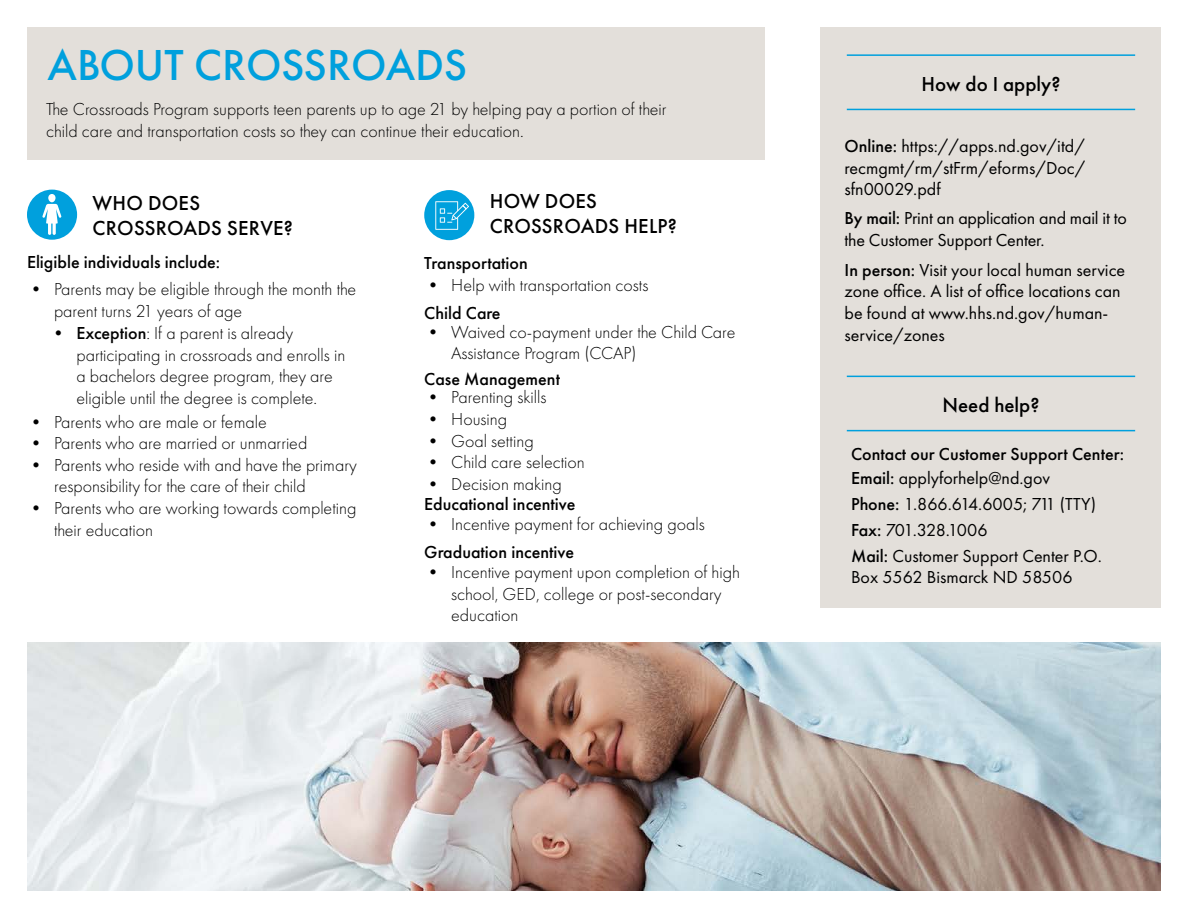
<style>
.page{position:relative;width:1188px;height:918px;background:#fff}
.page>*{position:absolute;margin:0;border:0;box-sizing:border-box;transform-origin:0 0}
.t1{font:500 45px "Futura PT";color:#00a0dd}
.t2{font:500 21px/25.2px "Futura PT";letter-spacing:.01em;color:#000}
.t3{font:300 18px/21.6px "Futura PT";color:#000}
.t4{font:18px/21.6px "Futura PT";color:#000}
.t5{font:500 18px "Futura PT";color:#000}
.t6{font:18px "Futura PT";letter-spacing:-.05em;color:#000}
.s1{font-weight:500}
</style>
<div class="page">
<div style="left:27px;top:27px;width:738px;height:133px;background:#e3dfda"></div>
<div style="left:27px;top:190px;width:50px;height:50px;background:#00a0dd;border-radius:50%"></div>
<div style="left:48px;top:194px;width:8px;height:8px;background:#fff;border-radius:50%"></div>
<svg style="left:42px;top:204px;width:20px;height:31px"></svg>
<div style="left:424px;top:190px;width:50px;height:50px;background:#00a0dd;border-radius:50%"></div>
<svg style="left:435px;top:201px;width:34px;height:29px"></svg>
<div style="left:821px;top:27px;width:340px;height:581px;background:#e3dfda"></div>
<hr style="left:847px;top:54px;width:288px;height:2px;background:#00a0dd">
<hr style="left:847px;top:376px;width:288px;height:1px;background:#00a0dd">
<hr style="left:847px;top:109px;width:288px;height:1px;background:#00a0dd">
<hr style="left:847px;top:430px;width:288px;height:1px;background:#00a0dd">
<img style="left:27px;top:643px;width:1134px;height:248px">
<p class="t1" style="left:48px;top:38px;width:421px">ABOUT CROSSROADS</p>
<p class="t3" style="left:46px;top:99px;width:622px">The Crossroads Program supports teen parents up to age 21 by helping pay a portion of their child care and transportation costs so they can continue their education.</p>
<p class="t2" style="left:93px;top:191px;width:202px">WHO DOES<br>CROSSROADS SERVE?</p>
<p class="t5" style="left:27px;top:251px;width:195px">Eligible individuals include:</p>
<p class="t3" style="left:54px;top:279px;width:304px;text-indent:-27px">• Parents may be eligible through the month the parent turns 21 years of age</p>
<p class="t3" style="left:76px;top:323px;width:270px;text-indent:-27px"><span class="s1">• Exception</span>: If a parent is already participating in crossroads and enrolls in a bachelors degree program, they are eligible until the degree is complete.</p>
<p class="t3" style="left:27px;top:411px;width:241px">• Parents who are male or female</p>
<p class="t3" style="left:27px;top:432px;width:282px">• Parents who are married or unmarried</p>
<p class="t3" style="left:54px;top:454px;width:304px;text-indent:-27px">• Parents who reside with and have the primary responsibility for the care of their child</p>
<p class="t3" style="left:54px;top:497px;width:304px;text-indent:-27px">• Parents who are working towards completing their education</p>
<p class="t2" style="left:490px;top:188px;width:109px">HOW DOES</p>
<p class="t2" style="left:490px;top:213px;width:188px">CROSSROADS HELP?</p>
<p class="t5" style="left:424px;top:252px;width:105px">Transportation</p>
<p class="t5" style="left:424px;top:302px;width:78px">Child Care</p>
<p class="t3" style="left:424px;top:274px;width:226px">• Help with transportation costs</p>
<p class="t3" style="left:451px;top:321px;width:286px;text-indent:-27px">• Waived co-payment under the Child Care<br>Assistance Program (CCAP)</p>
<p class="t3" style="left:424px;top:387px;width:124px">• Parenting skills</p>
<p class="t3" style="left:424px;top:408px;width:84px">• Housing</p>
<p class="t3" style="left:424px;top:430px;width:111px">• Goal setting</p>
<p class="t3" style="left:424px;top:452px;width:162px">• Child care selection</p>
<p class="t3" style="left:424px;top:473px;width:139px">• Decision making</p>
<p class="t3" style="left:424px;top:514px;width:282px">• Incentive payment for achieving goals</p>
<p class="t3" style="left:451px;top:561px;width:290px;text-indent:-27px">• Incentive payment upon completion of high school, GED, college or post-secondary education</p>
<p class="t5" style="left:424px;top:368px;width:137px">Case Management</p>
<p class="t5" style="left:424px;top:493px;width:153px">Educational incentive</p>
<p class="t5" style="left:424px;top:541px;width:151px">Graduation incentive</p>
<p class="t2" style="left:922px;top:71px;width:140px">How do I apply?</p>
<p class="t4" style="left:845px;top:135px;width:242px;text-align:justify"><span class="s1">Online:</span> https://apps.nd.gov/itd/ recmgmt/rm/stFrm/eforms/Doc/ sfn00029.pdf</p>
<p class="t4" style="left:845px;top:207px;width:284px"><span class="s1">By mail:</span> Print an application and mail it to the Customer Support Center.</p>
<p class="t4" style="left:845px;top:259px;width:282px"><span class="s1">In person:</span> Visit your local human service zone office. A list of office locations can be found at www.hhs.nd.gov/human&shy;service/zones</p>
<p class="t2" style="left:943px;top:392px;width:98px">Need help?</p>
<p class="t5" style="left:851px;top:443px;width:274px">Contact our Customer Support Center:</p>
<p class="t4" style="left:851px;top:467px;width:201px"><span class="s1">Email:</span> applyforhelp@nd.gov</p>
<p class="t4" style="left:851px;top:493px;width:247px"><span class="s1">Phone:</span> 1.866.614.6005; 711 (TTY)</p>
<p class="t6" style="left:851px;top:519px;width:138px"><span class="s1">Fax:</span> 701.328.1006</p>
<p class="t4" style="left:851px;top:545px;width:252px"><span class="s1">Mail:</span> Customer Support Center P.O.<br>Box 5562 Bismarck ND 58506</p>
</div>
